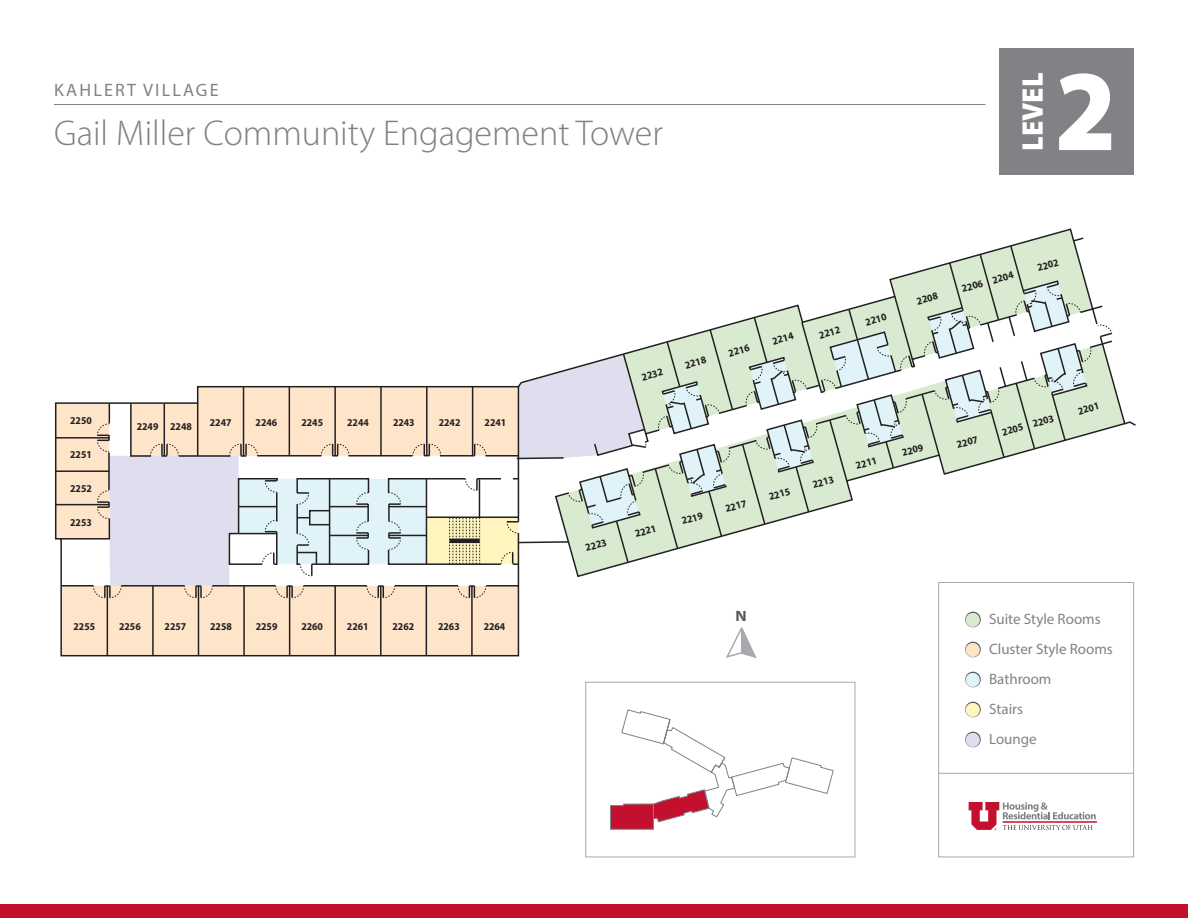
<style>
.page{position:relative;width:1188px;height:918px;background:#fff}
.page>*{position:absolute;margin:0;border:0;box-sizing:border-box;transform-origin:0 0}
.t1{font:900 semi-condensed 116.25px "Myriad Pro";color:#fff}
.t2{font:300 36px "Myriad Pro";color:#808285}
.t3{font:900 semi-condensed 30px "Myriad Pro";color:#fff}
.t4{font:18px "Myriad Pro";letter-spacing:.12em;color:#808285}
.t5{font:15px/30px "Myriad Pro";color:#808285}
.t6{font:700 semi-expanded 15px "Myriad Pro";color:#57585a}
.room_number{font:700 semi-condensed 10.5px "Myriad Pro";color:#231f20}
</style>
<div class="page">
<svg style="left:1123px;top:421px;width:13px;height:5px"></svg>
<div style="left:999px;top:48px;width:135px;height:127px;background:#808285"></div>
<hr style="left:54px;top:104px;width:932px;height:1px;background:#808285">
<div style="left:0;top:904px;width:1188px;height:14px;background:#c3102f"></div>
<svg style="left:610px;top:709px;width:224px;height:121px"></svg>
<div style="left:585px;top:682px;width:270px;height:175px;border:1px solid #a8a9ad"></div>
<div style="left:938px;top:582px;width:196px;height:275px;border:1px solid #a8a9ad"></div>
<hr style="left:1003px;top:822px;width:94px;height:1px;background:#c3102f">
<svg style="left:969px;top:802px;width:127px;height:28px"></svg>
<hr style="left:938px;top:773px;width:196px;height:1px;background:#a8a9ad">
<svg style="left:60px;top:236px;width:1054px;height:423px"></svg>
<h3 class="t4" style="left:54px;top:78px;width:166px">KAHLERT VILLAGE</h3>
<h2 class="t2" style="left:54px;top:114px;width:611px">Gail Miller Community Engagement Tower</h2>
<h3 class="t3" style="left:1013px;top:151px;width:80px;rotate:-90deg">LEVEL</h3>
<p class="t1" style="left:1055px;top:34px;width:64px">2</p>
<p class="room_number" style="left:70px;top:414px;width:23px">2250</p>
<p class="room_number" style="left:210px;top:416px;width:23px">2247</p>
<p class="room_number" style="left:256px;top:416px;width:23px">2246</p>
<p class="room_number" style="left:301px;top:416px;width:23px">2245</p>
<p class="room_number" style="left:347px;top:416px;width:23px">2244</p>
<p class="room_number" style="left:393px;top:416px;width:23px">2243</p>
<p class="room_number" style="left:439px;top:416px;width:23px">2242</p>
<p class="room_number" style="left:485px;top:416px;width:23px">2241</p>
<p class="room_number" style="left:70px;top:448px;width:23px">2251</p>
<p class="room_number" style="left:70px;top:481px;width:23px">2252</p>
<p class="room_number" style="left:70px;top:515px;width:23px">2253</p>
<p class="room_number" style="left:137px;top:420px;width:23px">2249</p>
<p class="room_number" style="left:170px;top:420px;width:23px">2248</p>
<p class="room_number" style="left:74px;top:620px;width:23px">2255</p>
<p class="room_number" style="left:119px;top:620px;width:23px">2256</p>
<p class="room_number" style="left:165px;top:620px;width:23px">2257</p>
<p class="room_number" style="left:210px;top:620px;width:23px">2258</p>
<p class="room_number" style="left:256px;top:620px;width:23px">2259</p>
<p class="room_number" style="left:301px;top:620px;width:23px">2260</p>
<p class="room_number" style="left:347px;top:620px;width:23px">2261</p>
<p class="room_number" style="left:393px;top:620px;width:23px">2262</p>
<p class="room_number" style="left:438px;top:620px;width:23px">2263</p>
<p class="room_number" style="left:484px;top:620px;width:23px">2264</p>
<p class="room_number" style="left:584px;top:541px;width:23px;rotate:-16deg">2223</p>
<p class="room_number" style="left:640px;top:371px;width:23px;rotate:-16deg">2232</p>
<p class="room_number" style="left:683px;top:359px;width:23px;rotate:-16deg">2218</p>
<p class="room_number" style="left:727px;top:347px;width:23px;rotate:-16deg">2216</p>
<p class="room_number" style="left:633px;top:527px;width:23px;rotate:-16deg">2221</p>
<p class="room_number" style="left:680px;top:515px;width:23px;rotate:-16deg">2219</p>
<p class="room_number" style="left:724px;top:502px;width:23px;rotate:-16deg">2217</p>
<p class="room_number" style="left:771px;top:335px;width:23px;rotate:-16deg">2214</p>
<p class="room_number" style="left:817px;top:329px;width:23px;rotate:-16deg">2212</p>
<p class="room_number" style="left:864px;top:316px;width:23px;rotate:-16deg">2210</p>
<p class="room_number" style="left:915px;top:295px;width:23px;rotate:-16deg">2208</p>
<p class="room_number" style="left:960px;top:282px;width:23px;rotate:-16deg">2206</p>
<p class="room_number" style="left:991px;top:274px;width:23px;rotate:-16deg">2204</p>
<p class="room_number" style="left:1036px;top:261px;width:23px;rotate:-16deg">2202</p>
<p class="room_number" style="left:767px;top:490px;width:23px;rotate:-16deg">2215</p>
<p class="room_number" style="left:811px;top:478px;width:23px;rotate:-16deg">2213</p>
<p class="room_number" style="left:854px;top:459px;width:23px;rotate:-16deg">2211</p>
<p class="room_number" style="left:900px;top:446px;width:23px;rotate:-16deg">2209</p>
<p class="room_number" style="left:955px;top:438px;width:23px;rotate:-16deg">2207</p>
<p class="room_number" style="left:1000px;top:426px;width:23px;rotate:-16deg">2205</p>
<p class="room_number" style="left:1031px;top:417px;width:23px;rotate:-16deg">2203</p>
<p class="room_number" style="left:1076px;top:405px;width:23px;rotate:-16deg">2201</p>
<h3 class="t6" style="left:735px;top:606px;width:13px">N</h3>
<h3 class="t5" style="left:989px;top:604px;width:125px">Suite Style Rooms<br>Cluster Style Rooms<br>Bathroom<br>Stairs<br>Lounge</h3>
</div>
